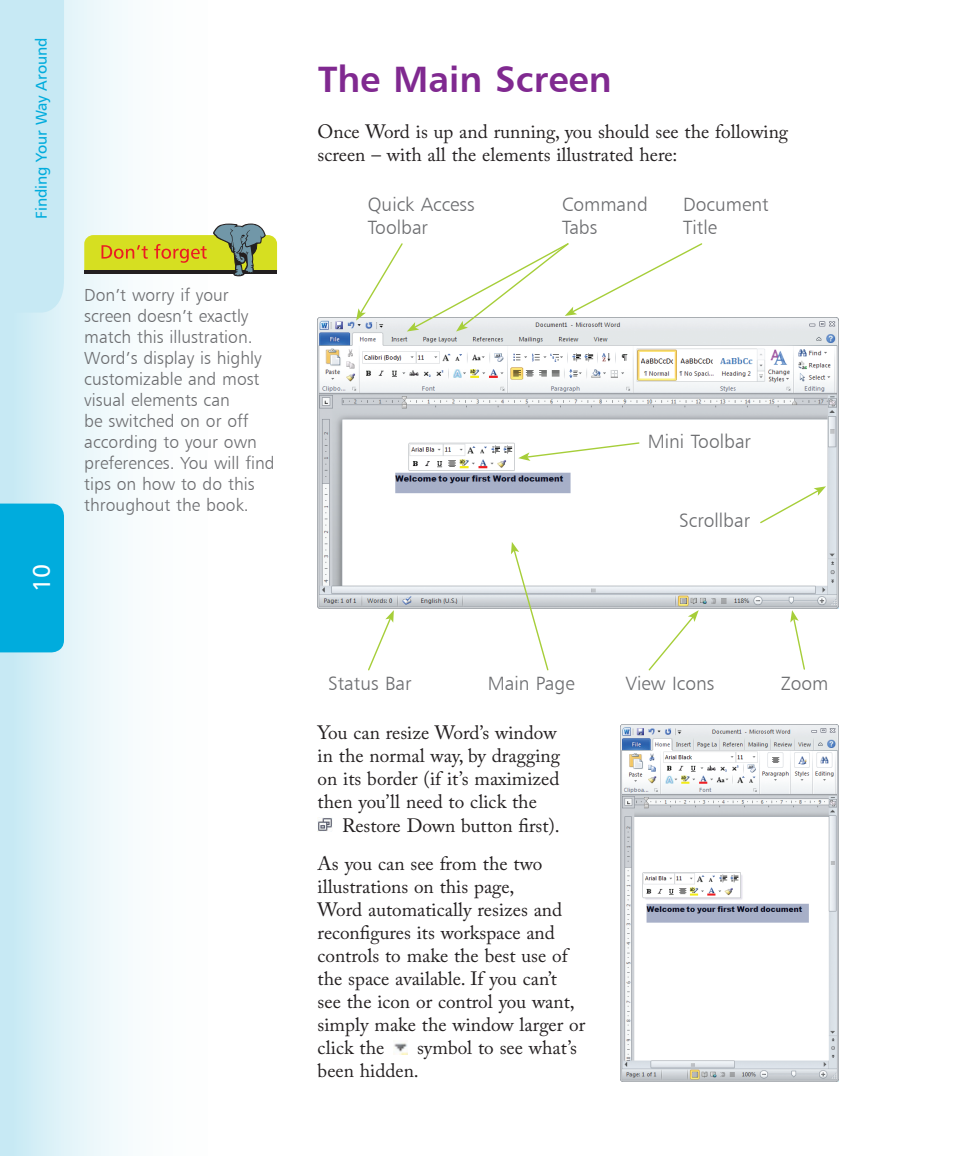
<style>
.page{position:relative;width:953px;height:1156px;background:#fff}
.page>*{position:absolute;margin:0;border:0;box-sizing:border-box;transform-origin:0 0}
.Heading{font:36.75px "Humanist 777 BT Bold B";color:#802990}
.t1{font:24.5px "Humanist 777 BT Roman B";color:#fff}
.Body_text{font:19.25px/23.1px "Adobe Caslon Pro";color:#231f20}
.Body_text-2{font:19.25px/23.1px "Humanist 777 BT Light B";color:#6c6d70}
.Icontext{font:17.5px/21px "Humanist 777 BT Light B";color:#6c6d70}
.t2{font:15.75px "Humanist 777 BT Roman B";color:#00acdd}
</style>
<div class="page">
<div style="left:0;top:0;width:288px;height:1156px;background:linear-gradient(to right,#d3eef6,#fff)"></div>
<div style="left:0;top:504px;width:64px;height:148px;background:#00acdd"></div>
<div style="left:0;top:0;width:64px;height:313px;background:#c7e9f4"></div>
<img style="left:317px;top:318px;width:521px;height:290px">
<svg style="left:368px;top:610px;width:26px;height:61px"></svg>
<svg style="left:790px;top:610px;width:15px;height:60px"></svg>
<svg style="left:648px;top:610px;width:50px;height:61px"></svg>
<svg style="left:356px;top:243px;width:347px;height:88px"></svg>
<svg style="left:758px;top:486px;width:68px;height:38px"></svg>
<img style="left:317px;top:818px;width:15px;height:13px">
<svg style="left:394px;top:1042px;width:13px;height:12px"></svg>
<svg style="left:518px;top:441px;width:122px;height:20px"></svg>
<svg style="left:84px;top:224px;width:193px;height:52px"></svg>
<svg style="left:511px;top:542px;width:38px;height:129px"></svg>
<img style="left:620px;top:724px;width:218px;height:357px">
<p class="t2" style="left:31px;top:219px;width:183px;rotate:-90deg">Finding Your Way Around</p>
<p class="t1" style="left:26px;top:592px;width:30px;rotate:-90deg">10</p>
<p class="Icontext" style="left:84px;top:284px;width:192px">Don’t worry if your screen doesn’t exactly match this illustration.<br>Word’s display is highly customizable and most visual elements can<br>be switched on or off according to your own preferences. You will find tips on how to do this throughout the book.</p>
<p class="Heading" style="left:318px;top:56px;width:295px">The Main Screen</p>
<p class="Body_text" style="left:317px;top:120px;width:472px">Once Word is up and running, you should see the following screen – with all the elements illustrated here:</p>
<p class="Body_text-2" style="left:562px;top:192px;width:87px">Command<br>Tabs</p>
<p class="Body_text-2" style="left:368px;top:192px;width:108px">Quick Access<br>Toolbar</p>
<p class="Body_text-2" style="left:683px;top:192px;width:87px">Document<br>Title</p>
<p class="Body_text-2" style="left:647px;top:429px;width:105px">Mini Toolbar</p>
<p class="Body_text-2" style="left:679px;top:508px;width:72px">Scrollbar</p>
<p class="Body_text-2" style="left:328px;top:672px;width:85px">Status Bar</p>
<p class="Body_text-2" style="left:625px;top:672px;width:90px">View Icons</p>
<p class="Body_text" style="left:317px;top:721px;width:240px">You can resize Word’s window</p>
<p class="Body_text" style="left:317px;top:744px;width:244px">in the normal way, by dragging</p>
<p class="Body_text" style="left:317px;top:767px;width:243px">on its border (if it’s maximized</p>
<p class="Body_text" style="left:317px;top:790px;width:221px">then you’ll need to click the</p>
<p class="Body_text" style="left:342px;top:813px;width:219px">Restore Down button first).</p>
<p class="Body_text" style="left:317px;top:851px;width:269px">As you can see from the two illustrations on this page,<br>Word automatically resizes and reconfigures its workspace and controls to make the best use of the space available. If you can’t<br>see the icon or control you want, simply make the window larger or click the</p>
<p class="Body_text-2" style="left:487px;top:672px;width:89px">Main Page</p>
<p class="Body_text-2" style="left:781px;top:671px;width:49px">Zoom</p>
<p class="Body_text" style="left:317px;top:1036px;width:261px;text-indent:99px">symbol to see what’s been hidden.</p>
</div>
